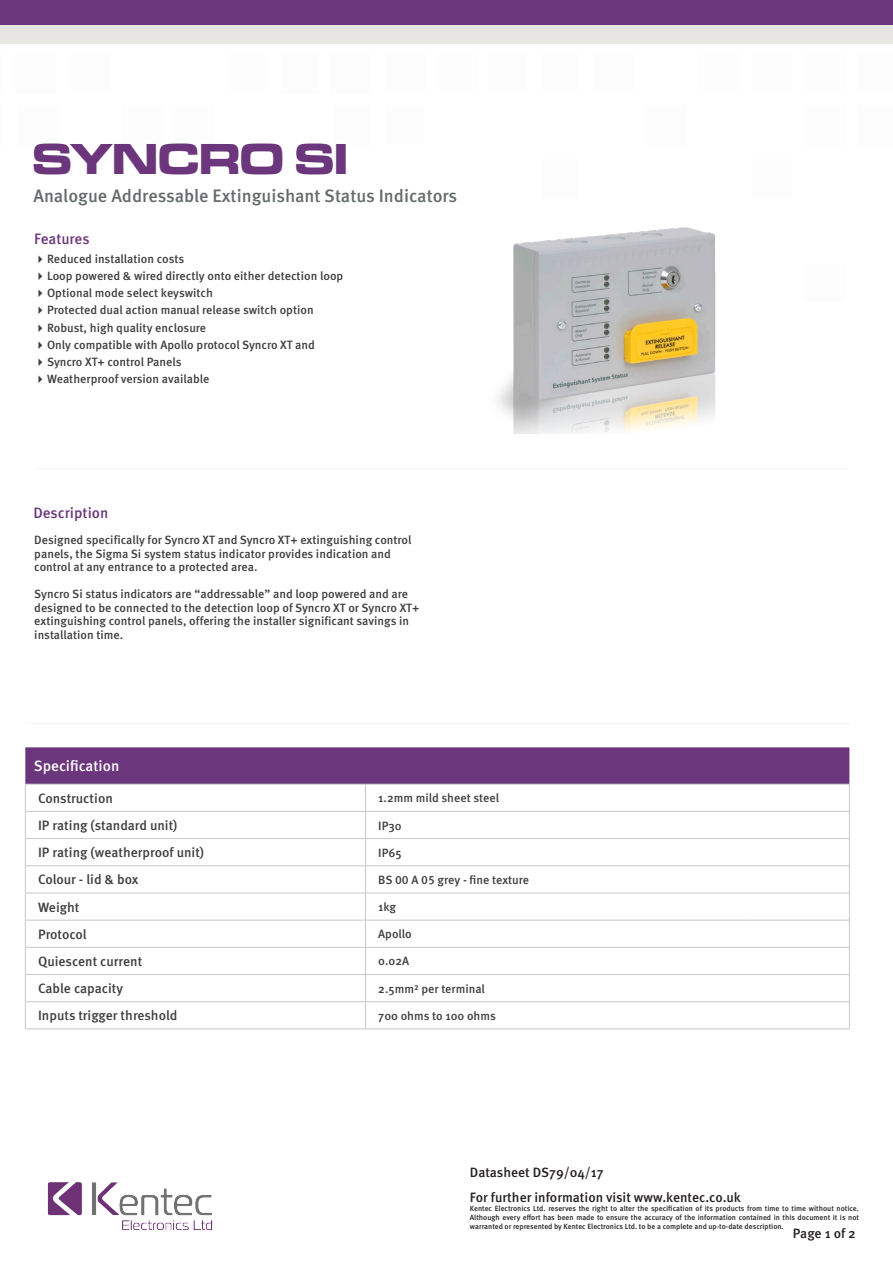
<style>
.page{position:relative;width:893px;height:1263px;background:#fff}
.page>*{position:absolute;margin:0;border:0;box-sizing:border-box;transform-origin:0 0}
.t1{font:700 45px "Microgramma Ext D";color:#6c367d}
.Product_description{font:500 18px "Meta Pro";color:#656b6b}
.t2{font:500 15px "Meta Pro";color:#6c367d}
.t3{font:500 15px "Meta Pro";color:#fff}
.Table_-_Headers{font:500 13.5px "Meta Pro";color:#3e3e3f}
.t4{font:500 13.5px "Meta Pro";color:#231f20}
.Table_body_text{font:500 12px "Meta Pro";color:#3e3e3f}
.t5{font:500 7.5px/9px "Meta Pro";color:#231f20;text-align:justify}
</style>
<div class="page">
<div style="left:0;top:25px;width:893px;height:18px;background:#e8e6e3"></div>
<div style="left:0;top:0;width:893px;height:25px;background:#6c367d"></div>
<hr style="left:34px;top:468px;width:814px;height:1px;background:#f2f3f4">
<hr style="left:25px;top:723px;width:825px;height:1px;background:#f2f3f4">
<img style="left:498px;top:227px;width:218px;height:207px">
<img style="left:47px;top:1182px;width:166px;height:48px">
<svg style="left:25px;top:747px;width:825px;height:282px"></svg>
<hr style="left:25px;top:1029px;width:340px;height:1px;background:#c7c8ca">
<hr style="left:365px;top:1029px;width:141px;height:1px;background:#c7c8ca">
<hr style="left:506px;top:1029px;width:238px;height:1px;background:#c7c8ca">
<hr style="left:744px;top:1029px;width:106px;height:1px;background:#c7c8ca">
<p class="t1" style="left:33px;top:128px;width:317px">SYNCRO SI</p>
<p class="Product_description" style="left:34px;top:181px;width:425px">Analogue Addressable Extinguishant Status Indicators</p>
<p class="t2" style="left:34px;top:227px;width:57px">Features</p>
<p class="Table_body_text" style="left:47px;top:250px;width:139px">Reduced installation costs</p>
<p class="Table_body_text" style="left:47px;top:267px;width:298px">Loop powered &amp; wired directly onto either detection loop</p>
<p class="Table_body_text" style="left:47px;top:284px;width:167px">Optional mode select keyswitch</p>
<p class="Table_body_text" style="left:47px;top:301px;width:268px">Protected dual action manual release switch option</p>
<p class="Table_body_text" style="left:47px;top:318px;width:161px">Robust, high quality enclosure</p>
<p class="Table_body_text" style="left:47px;top:335px;width:269px">Only compatible with Apollo protocol Syncro XT and</p>
<p class="Table_body_text" style="left:47px;top:352px;width:136px">Syncro XT+ control Panels</p>
<p class="Table_body_text" style="left:47px;top:369px;width:164px">Weatherproof version available</p>
<p class="t2" style="left:33px;top:501px;width:77px">Description</p>
<p class="Table_body_text" style="left:34px;top:530px;width:379px">Designed specifically for Syncro XT and Syncro XT+ extinguishing control</p>
<p class="Table_body_text" style="left:34px;top:544px;width:358px">panels, the Sigma Si system status indicator provides indication and</p>
<p class="Table_body_text" style="left:34px;top:557px;width:225px">control at any entrance to a protected area.</p>
<p class="Table_body_text" style="left:34px;top:584px;width:375px">Syncro Si status indicators are “addressable” and loop powered and are</p>
<p class="Table_body_text" style="left:34px;top:598px;width:387px">designed to be connected to the detection loop of Syncro XT or Syncro XT+</p>
<p class="Table_body_text" style="left:34px;top:611px;width:376px">extinguishing control panels, offering the installer significant savings in</p>
<p class="Table_body_text" style="left:34px;top:626px;width:91px">installation time.</p>
<p class="t3" style="left:34px;top:755px;width:87px">Specification</p>
<p class="Table_-_Headers" style="left:38px;top:788px;width:76px">Construction</p>
<p class="Table_body_text" style="left:378px;top:789px;width:122px">1.2mm mild sheet steel</p>
<p class="Table_-_Headers" style="left:38px;top:815px;width:141px">IP rating (standard unit)</p>
<p class="Table_body_text" style="left:378px;top:816px;width:25px">IP30</p>
<p class="Table_-_Headers" style="left:38px;top:842px;width:168px">IP rating (weatherproof unit)</p>
<p class="Table_body_text" style="left:378px;top:843px;width:25px">IP65</p>
<p class="Table_-_Headers" style="left:38px;top:869px;width:102px">Colour - lid &amp; box</p>
<p class="Table_body_text" style="left:378px;top:870px;width:152px">BS 00 A 05 grey - fine texture</p>
<p class="Table_-_Headers" style="left:38px;top:896px;width:43px">Weight</p>
<p class="Table_body_text" style="left:378px;top:898px;width:19px">1kg</p>
<p class="Table_-_Headers" style="left:38px;top:924px;width:50px">Protocol</p>
<p class="Table_body_text" style="left:378px;top:925px;width:35px">Apollo</p>
<p class="Table_-_Headers" style="left:38px;top:951px;width:106px">Quiescent current</p>
<p class="Table_body_text" style="left:378px;top:952px;width:32px">0.02A</p>
<p class="Table_-_Headers" style="left:38px;top:978px;width:87px">Cable capacity</p>
<p class="Table_body_text" style="left:378px;top:979px;width:108px">2.5mm² per terminal</p>
<p class="Table_-_Headers" style="left:38px;top:1005px;width:141px">Inputs trigger threshold</p>
<p class="Table_body_text" style="left:378px;top:1006px;width:119px">700 ohms to 100 ohms</p>
<p class="t4" style="left:470px;top:1162px;width:135px">Datasheet DS79/04/17</p>
<p class="t4" style="left:470px;top:1187px;width:273px">For further information visit www.kentec.co.uk</p>
<p class="t5" style="left:470px;top:1203px;width:391px">Kentec Electronics Ltd. reserves the right to alter the specification of its products from time to time without notice.<br>Although every effort has been made to ensure the accuracy of the information contained in this document it is not warranted or represented by Kentec Electronics Ltd. to be a complete and up-to-date description.</p>
<p class="t4" style="left:793px;top:1222px;width:64px">Page 1 of 2</p>
</div>
